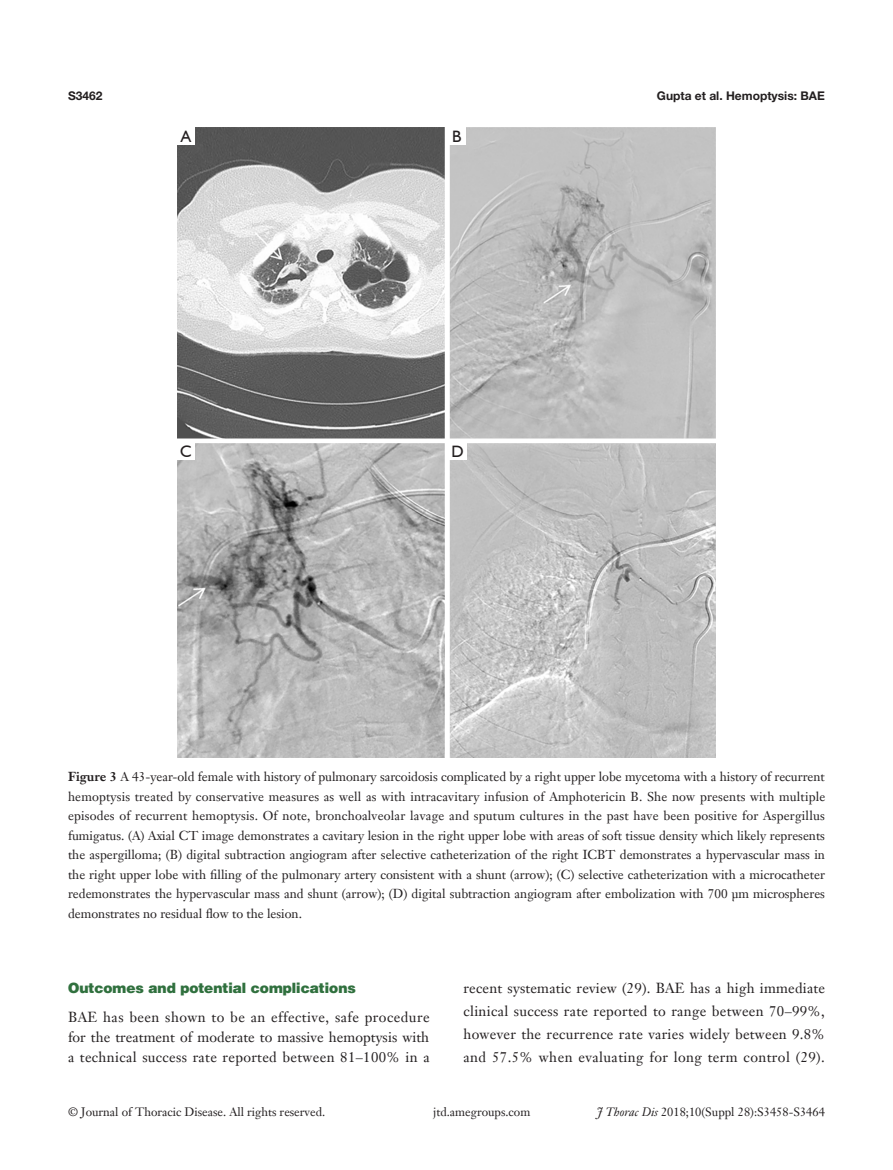
<style>
.page{position:relative;width:893px;height:1170px;background:#fff}
.page>*{position:absolute;margin:0;border:0;box-sizing:border-box;transform-origin:0 0}
.t1{font:16.5px "Humanist 521 BT";color:#231f20}
.t2{font:14.25px/23px "Janson Text LT";letter-spacing:.025em;color:#231f20;text-align:justify}
.一级标题-6_5{font:900 14.25px "Helvetica";color:#30703e}
.t3{font:12.75px/19.5px "Janson Text LT";color:#231f20;text-align:justify}
.t4{font:12px "Janson Text LT";color:#231f20}
.t5{font:700 12px "Helvetica Neue LT Pro";color:#231f20}
.s1{font-weight:700}
.s2{font-style:italic}
</style>
<div class="page">
<img style="left:177px;top:128px;width:539px;height:629px">
<div style="left:177px;top:128px;width:17px;height:17px;background:#fff"></div>
<div style="left:448px;top:128px;width:17px;height:17px;background:#fff"></div>
<div style="left:177px;top:442px;width:17px;height:17px;background:#fff"></div>
<div style="left:449px;top:442px;width:17px;height:17px;background:#fff"></div>
<p class="t5" style="left:68px;top:88px;width:36px">S3462</p>
<p class="t1" style="left:181px;top:126px;width:12px">A</p>
<p class="t1" style="left:452px;top:126px;width:11px">B</p>
<p class="t1" style="left:180px;top:440px;width:13px">C</p>
<p class="t1" style="left:451px;top:440px;width:14px">D</p>
<p class="t5" style="left:657px;top:88px;width:169px">Gupta et al. Hemoptysis: BAE</p>
<p class="t3" style="left:68px;top:767px;width:759px"><span class="s1">Figure 3</span> A 43-year-old female with history of pulmonary sarcoidosis complicated by a right upper lobe mycetoma with a history of recurrent hemoptysis treated by conservative measures as well as with intracavitary infusion of Amphotericin B. She now presents with multiple episodes of recurrent hemoptysis. Of note, bronchoalveolar lavage and sputum cultures in the past have been positive for Aspergillus fumigatus. (A) Axial CT image demonstrates a cavitary lesion in the right upper lobe with areas of soft tissue density which likely represents the aspergilloma; (B) digital subtraction angiogram after selective catheterization of the right ICBT demonstrates a hypervascular mass in the right upper lobe with filling of the pulmonary artery consistent with a shunt (arrow); (C) selective catheterization with a microcatheter redemonstrates the hypervascular mass and shunt (arrow); (D) digital subtraction angiogram after embolization with 700 µm microspheres demonstrates no residual flow to the lesion.</p>
<p class="一级标题-6_5" style="left:68px;top:978px;width:289px">Outcomes and potential complications</p>
<p class="t2" style="left:68px;top:1007px;width:363px;line-height:19.6px">BAE has been shown to be an effective, safe procedure for the treatment of moderate to massive hemoptysis with a technical success rate reported between 81–100% in a</p>
<p class="t2" style="left:463px;top:976px;width:363px">recent systematic review (29). BAE has a high immediate clinical success rate reported to range between 70–99%, however the recurrence rate varies widely between 9.8% and 57.5% when evaluating for long term control (29).</p>
<p class="t4" style="left:68px;top:1104px;width:259px">© Journal of Thoracic Disease. All rights reserved.</p>
<p class="t4" style="left:433px;top:1104px;width:99px">jtd.amegroups.com</p>
<p class="t4" style="left:597px;top:1104px;width:230px"><span class="s2">J Thorac Dis</span> 2018;10(Suppl 28):S3458-S3464</p>
</div>
